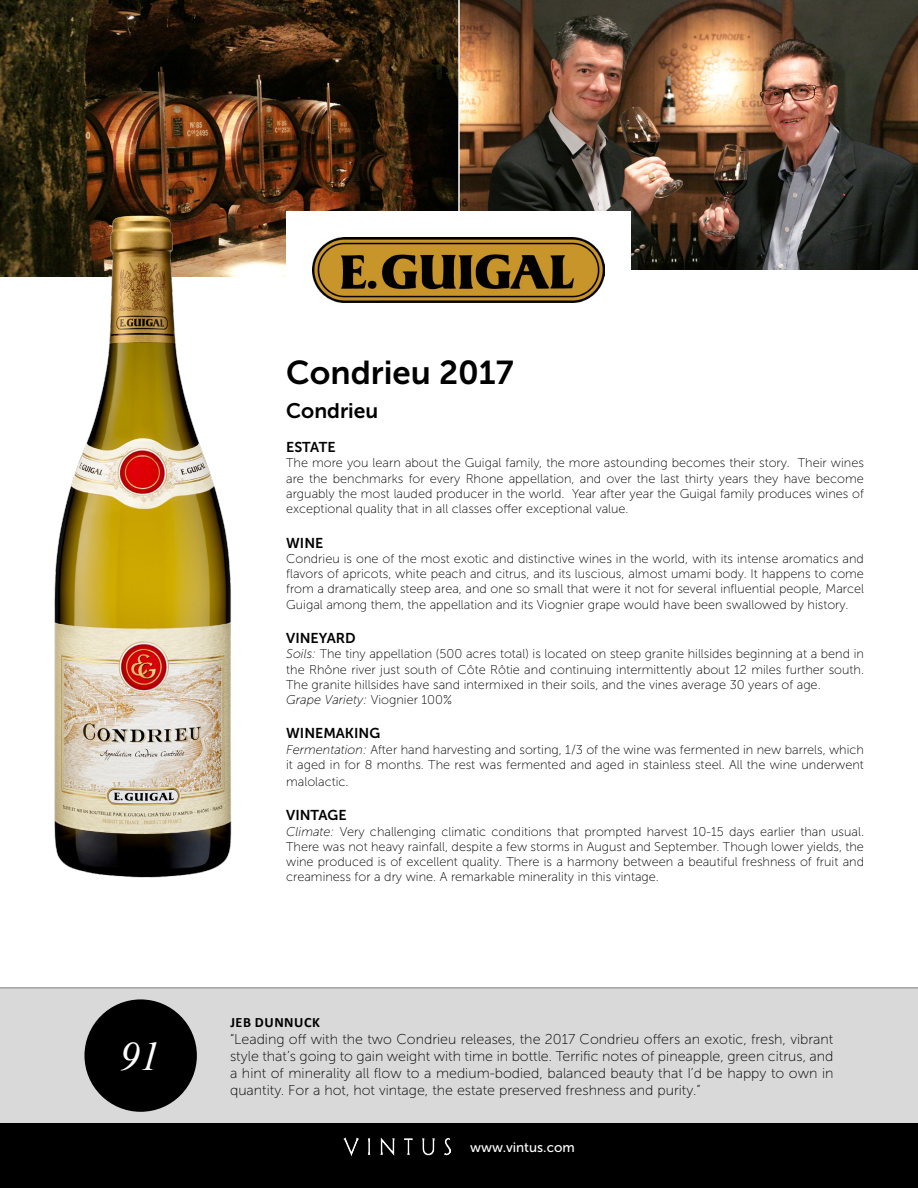
<style>
.page{position:relative;width:918px;height:1188px;background:#fff}
.page>*{position:absolute;margin:0;border:0;box-sizing:border-box;transform-origin:0 0}
.t1{font:italic 40.5px "Times New Roman";color:#fff}
.t2{font:33px "Museo Sans 700";color:#000}
.t3{font:21px "Museo Sans 700";color:#000}
.t4{font:14.25px/17.1px "Museo Sans 100";color:#000;text-align:justify}
.t5{font:14.25px "Museo Sans 700";color:#000}
.t6{font:700 14.25px "Calibri";letter-spacing:.04em;color:#000}
.t7{font:13.5px "Museo Sans 500";color:#fff}
.t8{font:12.75px/15.3px "Museo Sans 100";color:#000;text-align:justify}
.s1{font-style:italic}
</style>
<div class="page">
<img style="left:0;top:0;width:458px;height:276px">
<img style="left:460px;top:0;width:458px;height:270px">
<div style="left:286px;top:211px;width:344px;height:118px;background:#fff"></div>
<img style="left:312px;top:237px;width:292px;height:66px">
<div style="left:0;top:1123px;width:918px;height:65px;background:#000"></div>
<img style="left:343px;top:1138px;width:108px;height:18px">
<div style="left:0;top:988px;width:918px;height:135px;background:#d9d9d9"></div>
<hr style="left:0;top:987px;width:918px;height:1px;background:#7e7e7e">
<img style="left:46px;top:211px;width:194px;height:667px">
<div style="left:84px;top:999px;width:113px;height:113px;background:#000;border-radius:50%"></div>
<h1 class="t1" style="left:120px;top:1028px;width:42px">91</h1>
<h2 class="t2" style="left:286px;top:354px;width:229px">Condrieu 2017</h2>
<h3 class="t3" style="left:286px;top:399px;width:94px">Condrieu</h3>
<p class="t5" style="left:286px;top:439px;width:51px">ESTATE</p>
<p class="t8" style="left:286px;top:456px;width:579px">The more you learn about the Guigal family, the more astounding becomes their story. Their wines are the benchmarks for every Rhone appellation, and over the last thirty years they have become arguably the most lauded producer in the world. Year after year the Guigal family produces wines of exceptional quality that in all classes offer exceptional value.</p>
<p class="t5" style="left:286px;top:535px;width:39px">WINE</p>
<p class="t8" style="left:286px;top:551px;width:579px">Condrieu is one of the most exotic and distinctive wines in the world, with its intense aromatics and flavors of apricots, white peach and citrus, and its luscious, almost umami body. It happens to come from a dramatically steep area, and one so small that were it not for several influential people, Marcel Guigal among them, the appellation and its Viognier grape would have been swallowed by history.</p>
<p class="t5" style="left:286px;top:630px;width:71px">VINEYARD</p>
<p class="t8" style="left:286px;top:646px;width:579px;text-align:left"><span class="s1">Soils:</span> The tiny appellation (500 acres total) is located on steep granite hillsides beginning at a bend in the Rhône river just south of Côte Rôtie and continuing intermittently about 12 miles further south.<br>The granite hillsides have sand intermixed in their soils, and the vines average 30 years of age.<br><span class="s1">Grape Variety:</span> Viognier 100%</p>
<p class="t5" style="left:286px;top:726px;width:96px">WINEMAKING</p>
<p class="t8" style="left:286px;top:742px;width:579px"><span class="s1">Fermentation:</span> After hand harvesting and sorting, 1/3 of the wine was fermented in new barrels, which it aged in for 8 months. The rest was fermented and aged in stainless steel. All the wine underwent</p>
<p class="t8" style="left:286px;top:774px;width:64px">malolactic.</p>
<p class="t5" style="left:286px;top:807px;width:62px">VINTAGE</p>
<p class="t8" style="left:286px;top:824px;width:579px"><span class="s1">Climate:</span> Very challenging climatic conditions that prompted harvest 10-15 days earlier than usual.<br>There was not heavy rainfall, despite a few storms in August and September. Though lower yields, the wine produced is of excellent quality. There is a harmony between a beautiful freshness of fruit and creaminess for a dry wine. A remarkable minerality in this vintage.</p>
<p class="t6" style="left:230px;top:1012px;width:91px">JEB DUNNUCK</p>
<p class="t4" style="left:230px;top:1031px;width:605px">“Leading off with the two Condrieu releases, the 2017 Condrieu offers an exotic, fresh, vibrant style that’s going to gain weight with time in bottle. Terrific notes of pineapple, green citrus, and a hint of minerality all flow to a medium-bodied, balanced beauty that I’d be happy to own in quantity. For a hot, hot vintage, the estate preserved freshness and purity.”</p>
<p class="t7" style="left:470px;top:1140px;width:106px">www.vintus.com</p>
</div>
